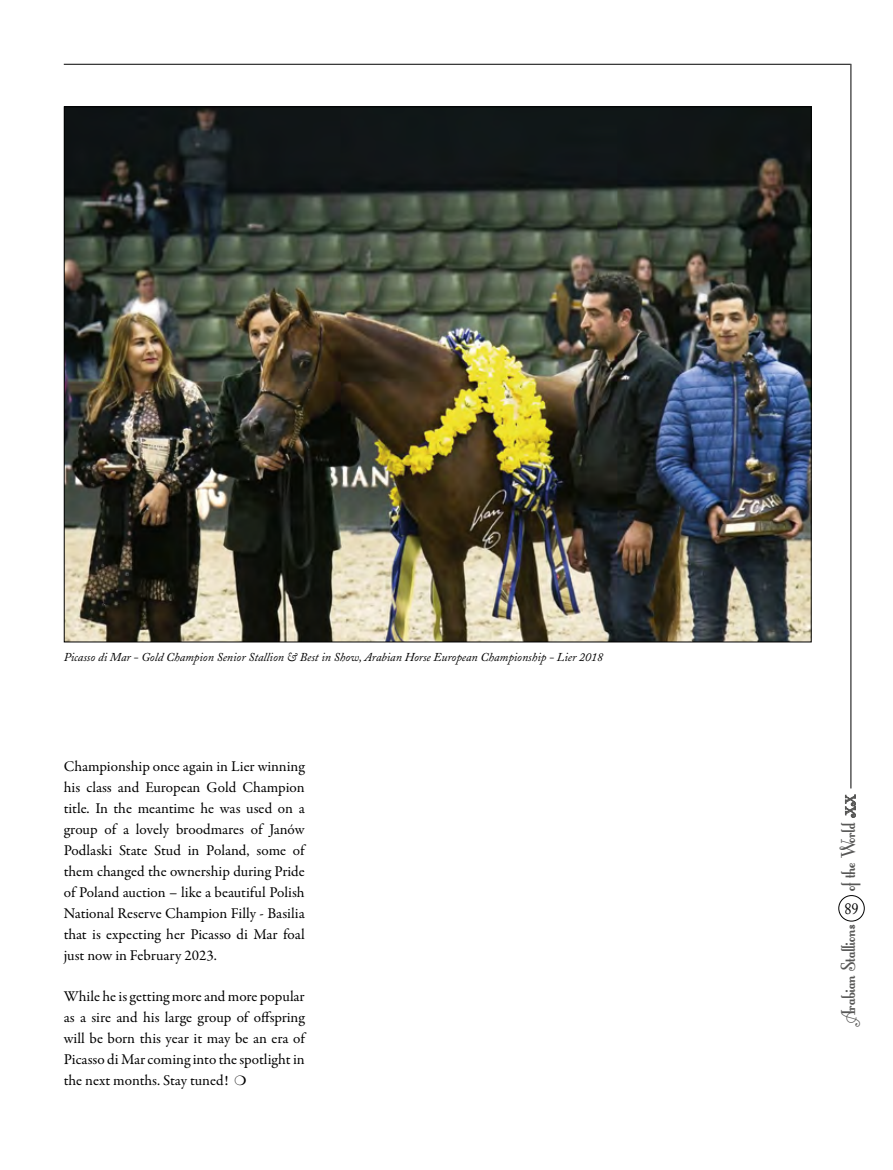
<style>
.page{position:relative;width:893px;height:1170px;background:#fff}
.page>*{position:absolute;margin:0;border:0;box-sizing:border-box;transform-origin:0 0}
.t1{font:24px "Fontleroy Brown";letter-spacing:-.005em;color:#575756}
.t2{font:15.75px "Adobe Caslon";color:#000;scale:.9 1}
.t3{font:15px/21px "Garamond Premr Pro";letter-spacing:-.005em;color:#000;text-align:justify}
.t4{font:italic 12px "Adobe Caslon";color:#000}
.s1{font-size:16.8px}
</style>
<div class="page">
<div style="left:838px;top:895px;width:27px;height:26px;border:1px solid #000;border-radius:50%"></div>
<hr style="left:850px;top:64px;width:1px;height:724px;background:#000">
<hr style="left:64px;top:64px;width:786px;height:1px;background:#000">
<img style="left:66px;top:108px;width:744px;height:532px">
<p class="t4" style="left:64px;top:650px;width:541px">Picasso di Mar - Gold Champion Senior Stallion &amp; Best in Show, Arabian Horse European Championship - Lier 2018</p>
<p class="t3" style="left:64px;top:756px;width:242px">Championship once again in Lier winning his class and European Gold Champion title. In the meantime he was used on a group of a lovely broodmares of Janów Podlaski State Stud in Poland, some of them changed the ownership during Pride of Poland auction – like a beautiful Polish National Reserve Champion Filly - Basilia that is expecting her Picasso di Mar foal just now in February 2023.</p>
<p class="t3" style="left:64px;top:985px;width:243px">While he is getting more and more popular as a sire and his large group of offspring will be born this year it may be an era of Picasso di Mar coming into the spotlight in the next months. Stay tuned!</p>
<h1 class="t1" style="left:838px;top:891px;width:98px;rotate:-90deg">of the World <span class="s1">xx</span></h1>
<p class="t2" style="left:844px;top:899px;width:17px">89</p>
<h1 class="t1" style="left:838px;top:1023px;width:100px;rotate:-90deg">Arabian Stallions</h1>
</div>
